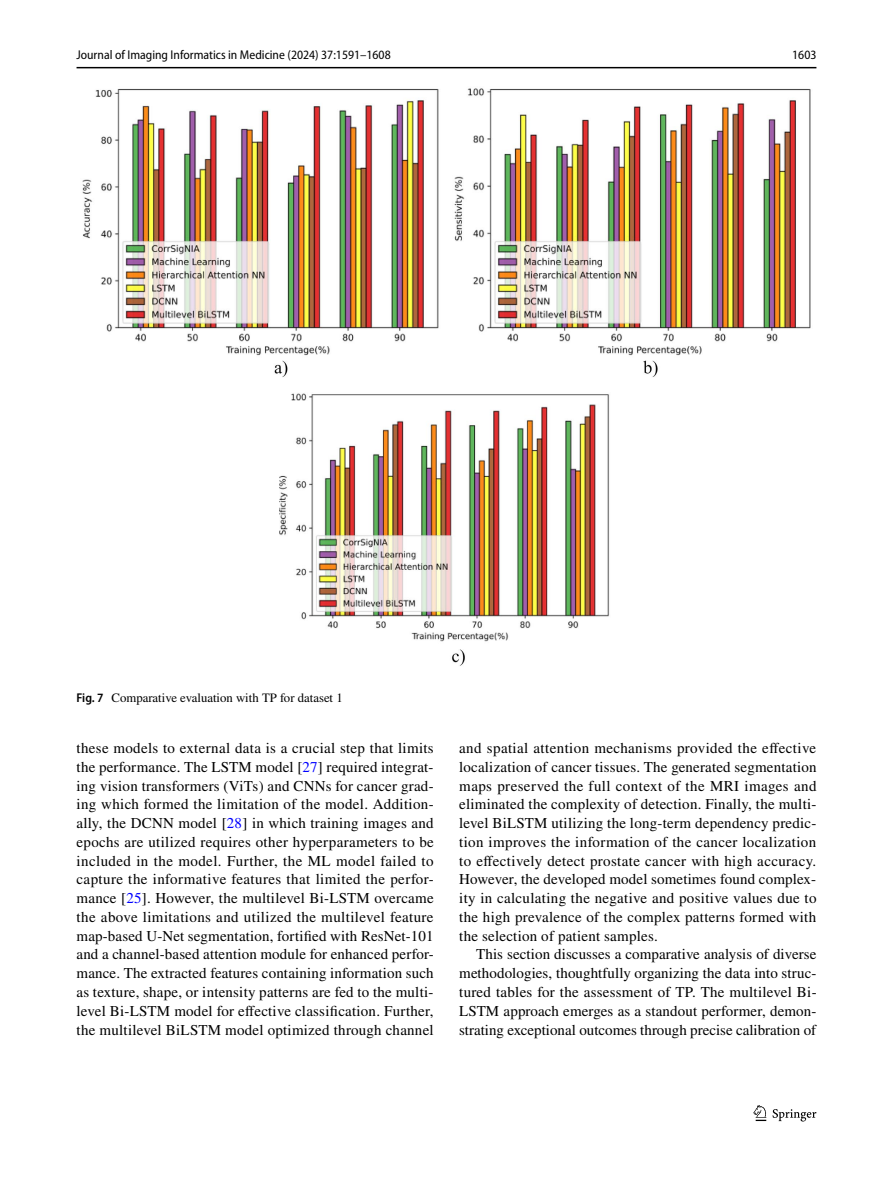
<style>
.page{position:relative;width:893px;height:1187px;background:#fff}
.page>*{position:absolute;margin:0;border:0;box-sizing:border-box;transform-origin:0 0}
.t1{font:15px/18.8px "STIX";letter-spacing:.015em;color:#000;text-align:justify}
.t2{font:semi-condensed 12.75px "Myriad Pro";color:#000}
.t3{font:12.75px "STIX";color:#000}
.s1{font-family:"Myriad Pro";font-weight:600;font-stretch:semi-condensed}
.s2{color:#00f}
</style>
<div class="page">
<hr style="left:77px;top:67px;width:739px;height:1px;background:#000">
<svg style="left:753px;top:1105px;width:13px;height:15px"></svg>
<svg style="left:773px;top:1109px;width:43px;height:12px"></svg>
<img style="left:82px;top:88px;width:729px;height:578px">
<p class="t2" style="left:77px;top:48px;width:316px">Journal of Imaging Informatics in Medicine (2024) 37:1591–1608</p>
<p class="t2" style="left:792px;top:48px;width:26px">1603</p>
<p class="t3" style="left:77px;top:689px;width:268px"><span class="s1">Fig. 7</span> Comparative evaluation with TP for dataset 1</p>
<p class="t1" style="left:77px;top:739px;width:359px">these models to external data is a crucial step that limits the performance. The LSTM model [<span class="s2">27</span>] required integrat&shy;ing vision transformers (ViTs) and CNNs for cancer grad&shy;ing which formed the limitation of the model. Addition&shy;ally, the DCNN model [<span class="s2">28</span>] in which training images and epochs are utilized requires other hyperparameters to be included in the model. Further, the ML model failed to capture the informative features that limited the perfor&shy;mance [<span class="s2">25</span>]. However, the multilevel Bi-LSTM overcame the above limitations and utilized the multilevel feature map-based U-Net segmentation, fortified with ResNet-101 and a channel-based attention module for enhanced perfor&shy;mance. The extracted features containing information such as texture, shape, or intensity patterns are fed to the multi&shy;level Bi-LSTM model for effective classification. Further, the multilevel BiLSTM model optimized through channel</p>
<p class="t1" style="left:459px;top:739px;width:359px">and spatial attention mechanisms provided the effective localization of cancer tissues. The generated segmentation maps preserved the full context of the MRI images and eliminated the complexity of detection. Finally, the multi&shy;level BiLSTM utilizing the long-term dependency predic&shy;tion improves the information of the cancer localization to effectively detect prostate cancer with high accuracy.<br>However, the developed model sometimes found complex&shy;ity in calculating the negative and positive values due to the high prevalence of the complex patterns formed with the selection of patient samples.</p>
<p class="t1" style="left:459px;top:946px;width:359px;text-indent:17px">This section discusses a comparative analysis of diverse methodologies, thoughtfully organizing the data into struc&shy;tured tables for the assessment of TP. The multilevel Bi-LSTM approach emerges as a standout performer, demon&shy;strating exceptional outcomes through precise calibration of</p>
</div>
